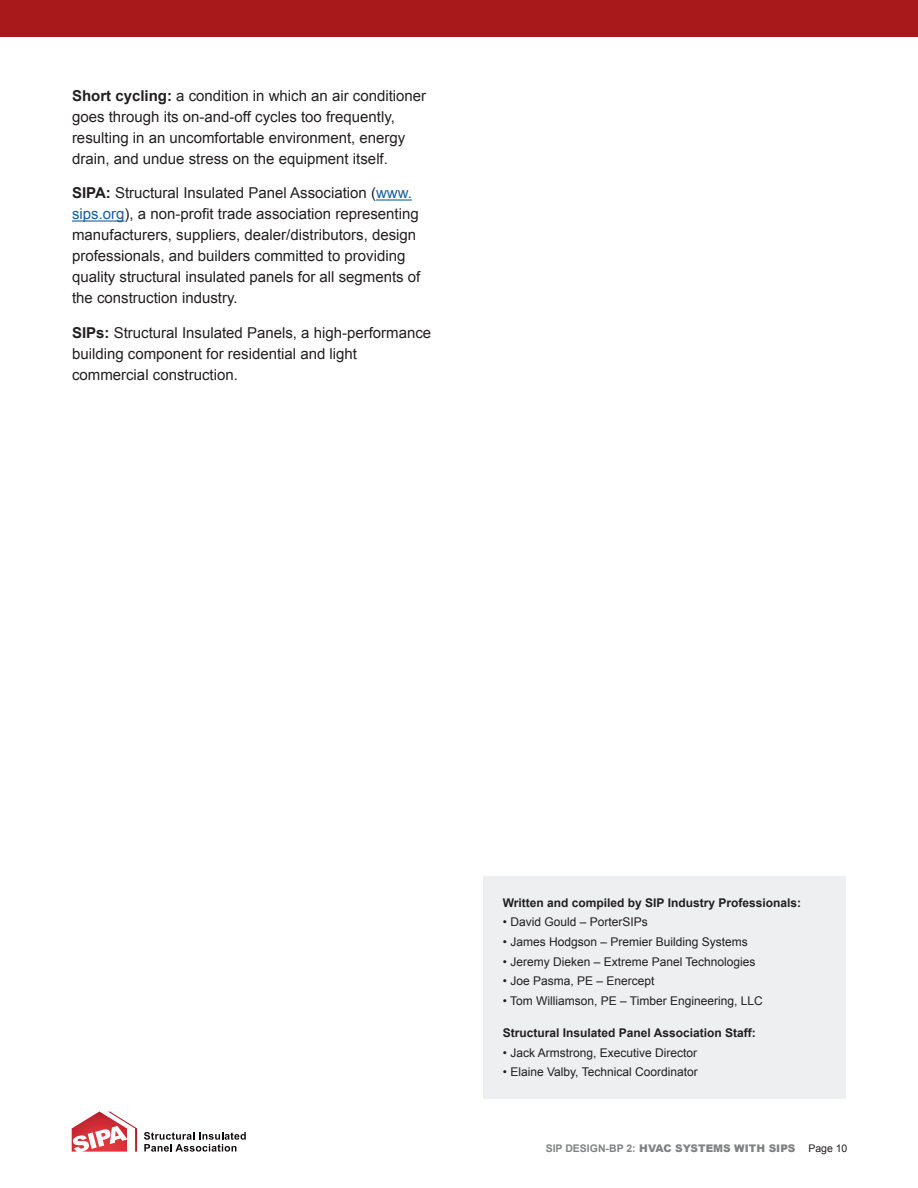
<style>
.page{position:relative;width:918px;height:1188px;background:#fff}
.page>*{position:absolute;margin:0;border:0;box-sizing:border-box;transform-origin:0 0}
.Text{font:15px/21px "Arial";color:#231f20}
.Text-2{font:12px "Arial";color:#231f20}
.Text-3{font:700 12px "Arial";color:#231f20}
.t1{font:900 10.5px "Arial";color:#808283}
.s1{font-weight:700}
.s2{color:#175d9e}
.s3{font-weight:400;color:#231f20}
</style>
<div class="page">
<div style="left:0;top:0;width:918px;height:37px;background:#a8191c"></div>
<svg style="left:72px;top:1112px;width:65px;height:40px"></svg>
<svg style="left:144px;top:1132px;width:102px;height:20px"></svg>
<hr style="left:376px;top:199px;width:36px;height:2px;background:#175d9e">
<hr style="left:72px;top:220px;width:53px;height:2px;background:#175d9e">
<div style="left:483px;top:877px;width:363px;height:222px;background:#edeff1"></div>
<p class="Text" style="left:72px;top:85px;width:356px"><span class="s1">Short cycling:</span> a condition in which an air conditioner goes through its on-and-off cycles too frequently, resulting in an uncomfortable environment, energy drain, and undue stress on the equipment itself.</p>
<p class="Text" style="left:72px;top:183px;width:350px"><span class="s1">SIPA:</span> Structural Insulated Panel Association (<span class="s2">www. sips.org</span>), a non-profit trade association representing manufacturers, suppliers, dealer/distributors, design professionals, and builders committed to providing quality structural insulated panels for all segments of the construction industry.</p>
<p class="Text" style="left:72px;top:322px;width:361px"><span class="s1">SIPs:</span> Structural Insulated Panels, a high-performance building component for residential and light commercial construction.</p>
<p class="Text-3" style="left:503px;top:895px;width:300px">Written and compiled by SIP Industry Professionals:</p>
<p class="Text-2" style="left:503px;top:914px;width:146px">• David Gould – PorterSIPs</p>
<p class="Text-2" style="left:503px;top:934px;width:246px">• James Hodgson – Premier Building Systems</p>
<p class="Text-2" style="left:503px;top:953px;width:254px">• Jeremy Dieken – Extreme Panel Technologies</p>
<p class="Text-2" style="left:503px;top:973px;width:153px">• Joe Pasma, PE – Enercept</p>
<p class="Text-2" style="left:503px;top:993px;width:262px">• Tom Williamson, PE – Timber Engineering, LLC</p>
<p class="Text-3" style="left:503px;top:1025px;width:254px">Structural Insulated Panel Association Staff:</p>
<p class="Text-2" style="left:503px;top:1045px;width:196px">• Jack Armstrong, Executive Director</p>
<p class="Text-2" style="left:503px;top:1064px;width:196px">• Elaine Valby, Technical Coordinator</p>
<p class="t1" style="left:546px;top:1141px;width:303px"><span class="s1">SIP DESIGN-BP 2:</span> HVAC SYSTEMS WITH SIPS <span class="s3">Page 10</span></p>
</div>
